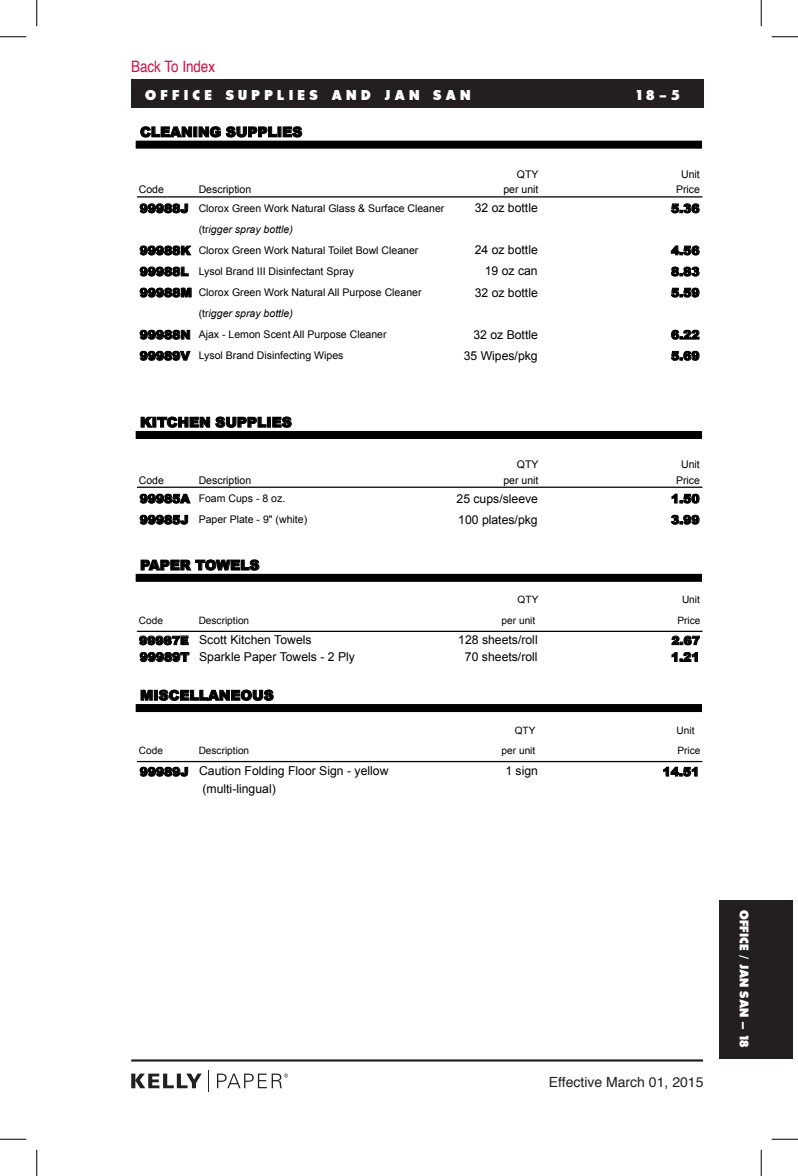
<style>
.page{position:relative;width:798px;height:1176px;background:#fff}
.page>*{position:absolute;margin:0;border:0;box-sizing:border-box;transform-origin:0 0}
.t1{font:15.75px "Helvetica";color:#d20d44;scale:.85 1}
.t2{font:14px "Glasnost Extrabold FAF";letter-spacing:.3em;color:#fff}
.t3{font:14px "Helvetica";color:#231f20}
.t4{font:900 13.83px "Arial";color:#000}
.t5{font:12.25px "Arial";color:#000}
.t6{font:900 12.25px "Arial";color:#000}
.t7{font:12.25px "Glasnost Extrabold FAF";color:#fff}
.t8{font:900 12.25px "Helvetica";color:#000}
.t9{font:10.5px/21px "Arial";color:#000}
.t10{font:10.15px "Arial";color:#000}
.s1{font-weight:900;font-size:12.25px}
.s2{font-style:italic}
.s3{font-family:"Helvetica";font-weight:900}
.s4{font-weight:900}
</style>
<div class="page">
<hr style="left:131px;top:1059px;width:572px;height:3px;background:#231f20">
<svg style="left:131px;top:1074px;width:71px;height:14px"></svg>
<svg style="left:208px;top:1070px;width:1px;height:21px"></svg>
<svg style="left:217px;top:1074px;width:71px;height:14px"></svg>
<div style="left:719px;top:900px;width:74px;height:159px;background:#231f20"></div>
<div style="left:131px;top:79px;width:573px;height:29px;background:#231f20"></div>
<svg style="left:140px;top:126px;width:162px;height:11px"></svg>
<svg style="left:140px;top:204px;width:48px;height:9px"></svg>
<svg style="left:671px;top:204px;width:28px;height:9px"></svg>
<svg style="left:140px;top:246px;width:51px;height:9px"></svg>
<svg style="left:671px;top:246px;width:28px;height:9px"></svg>
<svg style="left:140px;top:267px;width:49px;height:9px"></svg>
<svg style="left:671px;top:267px;width:28px;height:9px"></svg>
<svg style="left:140px;top:288px;width:51px;height:9px"></svg>
<svg style="left:671px;top:288px;width:28px;height:9px"></svg>
<svg style="left:140px;top:330px;width:50px;height:10px"></svg>
<svg style="left:671px;top:330px;width:28px;height:10px"></svg>
<svg style="left:140px;top:351px;width:50px;height:10px"></svg>
<svg style="left:671px;top:351px;width:28px;height:10px"></svg>
<svg style="left:141px;top:417px;width:69px;height:11px"></svg>
<svg style="left:216px;top:417px;width:50px;height:11px"></svg>
<div style="left:267px;top:417px;width:4px;height:10px;border:1px solid #000"></div>
<svg style="left:272px;top:417px;width:20px;height:11px"></svg>
<svg style="left:140px;top:494px;width:50px;height:9px"></svg>
<svg style="left:672px;top:494px;width:27px;height:9px"></svg>
<svg style="left:140px;top:515px;width:48px;height:10px"></svg>
<svg style="left:671px;top:515px;width:28px;height:10px"></svg>
<svg style="left:141px;top:560px;width:118px;height:11px"></svg>
<svg style="left:139px;top:636px;width:49px;height:9px"></svg>
<svg style="left:672px;top:636px;width:28px;height:9px"></svg>
<svg style="left:140px;top:652px;width:49px;height:10px"></svg>
<svg style="left:672px;top:652px;width:26px;height:10px"></svg>
<svg style="left:141px;top:690px;width:12px;height:11px"></svg>
<div style="left:154px;top:690px;width:4px;height:10px;border:1px solid #000"></div>
<svg style="left:159px;top:690px;width:115px;height:11px"></svg>
<svg style="left:140px;top:767px;width:48px;height:10px"></svg>
<svg style="left:663px;top:767px;width:34px;height:10px"></svg>
<hr style="left:137px;top:196px;width:565px;height:2px;background:#000">
<hr style="left:137px;top:487px;width:565px;height:1px;background:#000">
<div style="left:136px;top:141px;width:566px;height:8px;background:#000"></div>
<div style="left:136px;top:431px;width:566px;height:8px;background:#000"></div>
<hr style="left:137px;top:631px;width:565px;height:1px;background:#000">
<hr style="left:137px;top:761px;width:565px;height:1px;background:#000">
<div style="left:136px;top:574px;width:566px;height:8px;background:#000"></div>
<div style="left:136px;top:704px;width:566px;height:8px;background:#000"></div>
<svg style="left:0;top:36px;width:26px;height:1px"></svg>
<svg style="left:772px;top:36px;width:26px;height:1px"></svg>
<svg style="left:0;top:1139px;width:26px;height:1px"></svg>
<svg style="left:772px;top:1139px;width:26px;height:1px"></svg>
<svg style="left:36px;top:0;width:1px;height:26px"></svg>
<svg style="left:36px;top:1150px;width:1px;height:26px"></svg>
<svg style="left:761px;top:0;width:1px;height:26px"></svg>
<svg style="left:761px;top:1150px;width:1px;height:26px"></svg>
<h1 class="t1" style="left:131px;top:55px;width:100px">Back To Index</h1>
<h2 class="t2" style="left:145px;top:87px;width:327px">OFFICE SUPPLIES AND JAN SAN</h2>
<h2 class="t2" style="left:636px;top:87px;width:45px">18-5</h2>
<p class="t4" style="left:140px;top:127px;width:164px">CLEANING SUPPLIES</p>
<p class="t9" style="left:517px;top:165px;width:23px">QTY</p>
<p class="t9" style="left:681px;top:165px;width:20px">Unit</p>
<p class="t9" style="left:139px;top:180px;width:27px">Code</p>
<p class="t9" style="left:199px;top:180px;width:54px">Description</p>
<p class="t9" style="left:503px;top:180px;width:37px">per unit</p>
<p class="t9" style="left:676px;top:180px;width:25px">Price</p>
<p class="t9" style="left:140px;top:199px;width:306px"><span class="s1">99988J</span> Clorox Green Work Natural Glass &amp; Surface Cleaner</p>
<p class="t5" style="left:475px;top:203px;width:65px">32 oz bottle</p>
<p class="t6" style="left:671px;top:204px;width:30px">5.36</p>
<p class="t9" style="left:140px;top:220px;width:280px;text-indent:59px">(tr<span class="s2">igger spray bottle)<br></span><span class="s1">99988K</span> Clorox Green Work Natural Toilet Bowl Cleaner</p>
<p class="t5" style="left:475px;top:245px;width:65px">24 oz bottle</p>
<p class="t6" style="left:671px;top:246px;width:30px">4.56</p>
<p class="t9" style="left:140px;top:262px;width:216px"><span class="s1">99988L</span> Lysol Brand III Disinfectant Spray</p>
<p class="t5" style="left:485px;top:267px;width:54px">19 oz can</p>
<p class="t6" style="left:671px;top:267px;width:30px">8.83</p>
<p class="t9" style="left:140px;top:283px;width:283px"><span class="s1">99988M</span> Clorox Green Work Natural All Purpose Cleaner</p>
<p class="t5" style="left:475px;top:288px;width:65px">32 oz bottle</p>
<p class="t6" style="left:671px;top:288px;width:30px">5.59</p>
<p class="t9" style="left:140px;top:304px;width:248px;text-indent:59px">(tr<span class="s2">igger spray bottle)<br></span><span class="s1">99988N</span> Ajax - Lemon Scent All Purpose Cleaner</p>
<p class="t5" style="left:473px;top:330px;width:66px">32 oz Bottle</p>
<p class="t6" style="left:671px;top:330px;width:30px">6.22</p>
<p class="t9" style="left:140px;top:346px;width:205px"><span class="s1">99989V</span> Lysol Brand Disinfecting Wipes</p>
<p class="t5" style="left:464px;top:351px;width:76px">35 Wipes/pkg</p>
<p class="t6" style="left:671px;top:351px;width:30px">5.69</p>
<p class="t4" style="left:140px;top:417px;width:153px">KITCHEN SUPPLIES</p>
<p class="t9" style="left:517px;top:455px;width:23px">QTY</p>
<p class="t9" style="left:681px;top:455px;width:20px">Unit</p>
<p class="t9" style="left:139px;top:470px;width:27px">Code</p>
<p class="t9" style="left:199px;top:470px;width:54px">Description</p>
<p class="t9" style="left:503px;top:470px;width:37px">per unit</p>
<p class="t9" style="left:676px;top:470px;width:25px">Price</p>
<p class="t9" style="left:140px;top:489px;width:147px"><span class="s1">99985A</span> Foam Cups - 8 oz.</p>
<p class="t5" style="left:457px;top:494px;width:83px">25 cups/sleeve</p>
<p class="t6" style="left:671px;top:494px;width:30px">1.50</p>
<p class="t9" style="left:140px;top:510px;width:169px"><span class="s1">99985J</span> Paper Plate - 9" (white)</p>
<p class="t5" style="left:458px;top:515px;width:81px">100 plates/pkg</p>
<p class="t6" style="left:671px;top:515px;width:30px">3.99</p>
<p class="t4" style="left:140px;top:560px;width:121px">PAPER TOWELS</p>
<p class="t10" style="left:518px;top:596px;width:22px">QTY</p>
<p class="t10" style="left:682px;top:596px;width:19px">Unit</p>
<p class="t10" style="left:139px;top:616px;width:26px">Code</p>
<p class="t10" style="left:199px;top:616px;width:52px">Description</p>
<p class="t10" style="left:502px;top:616px;width:35px">per unit</p>
<p class="t10" style="left:677px;top:616px;width:25px">Price</p>
<p class="t5" style="left:139px;top:635px;width:174px"><span class="s3">99987E</span> Scott Kitchen Towels</p>
<p class="t5" style="left:458px;top:635px;width:81px">128 sheets/roll</p>
<p class="t8" style="left:671px;top:633px;width:30px">2.67</p>
<p class="t5" style="left:140px;top:653px;width:217px"><span class="s4">99989T</span> Sparkle Paper Towels - 2 Ply</p>
<p class="t5" style="left:465px;top:652px;width:74px">70 sheets/roll</p>
<p class="t6" style="left:671px;top:653px;width:30px">1.21</p>
<p class="t4" style="left:140px;top:690px;width:135px">MISCELLANEOUS</p>
<p class="t10" style="left:515px;top:726px;width:22px">QTY</p>
<p class="t10" style="left:677px;top:726px;width:19px">Unit</p>
<p class="t10" style="left:139px;top:746px;width:26px">Code</p>
<p class="t10" style="left:199px;top:746px;width:52px">Description</p>
<p class="t10" style="left:502px;top:746px;width:35px">per unit</p>
<p class="t10" style="left:677px;top:746px;width:25px">Price</p>
<p class="t5" style="left:140px;top:766px;width:250px"><span class="s4">99989J</span> Caution Folding Floor Sign - yellow</p>
<p class="t5" style="left:505px;top:766px;width:34px">1 sign</p>
<p class="t6" style="left:663px;top:767px;width:38px">14.51</p>
<p class="t5" style="left:202px;top:784px;width:75px">(multi-lingual)</p>
<h2 class="t3" style="left:549px;top:1071px;width:156px">Effective March 01, 2015</h2>
<p class="t7" style="left:752px;top:910px;width:139px;rotate:90deg">OFFICE / JAN SAN – 18</p>
</div>
